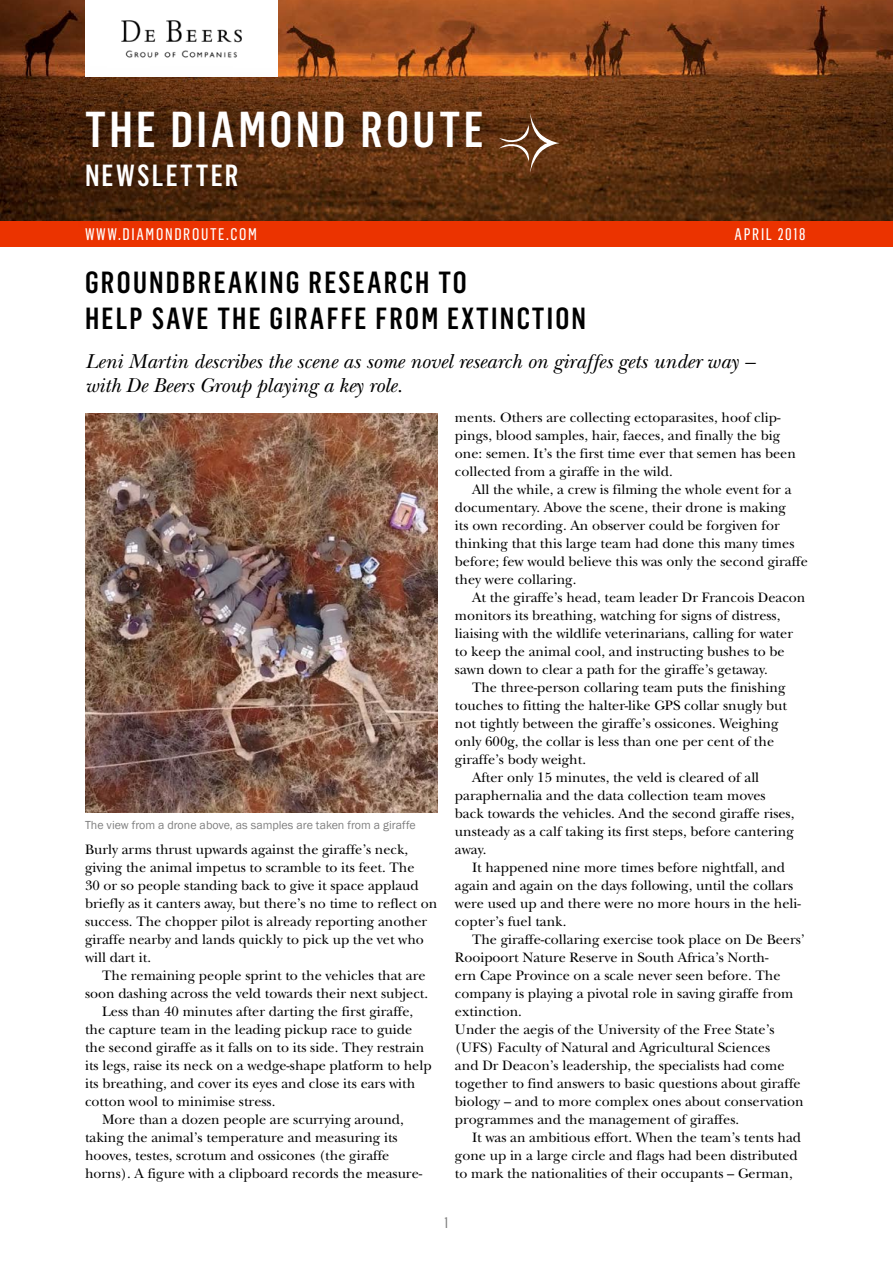
<style>
.page{position:relative;width:893px;height:1263px;background:#fff}
.page>*{position:absolute;margin:0;border:0;box-sizing:border-box;transform-origin:0 0}
.t1{font:500 49.5px "Flama Condensed";letter-spacing:.07em;color:#fff}
.t2{font:500 30px/36px "Flama Condensed";letter-spacing:.075em;color:#000}
.t3{font:500 30px "Flama Condensed";letter-spacing:.075em;color:#fff}
.t4{font:italic 21px/24px "New Baskerville Std";color:#000}
.t5{font:16.5px "Flama Condensed Basic";letter-spacing:.1em;color:#fff}
.t6{font:15px "Flama Condensed Basic";color:#808080}
.t7{font:14.25px/18px "New Baskerville Std";color:#000}
.t8{font:12px "Franklin Gothic";color:#808080}
</style>
<div class="page">
<img style="left:0;top:0;width:893px;height:221px">
<div style="left:0;top:221px;width:893px;height:26px;background:#eb3300"></div>
<img style="left:85px;top:0;width:192px;height:64px">
<div style="left:40px;top:64px;width:486px;height:168px;background:#000;opacity:.55"></div>
<div style="left:462px;top:81px;width:134px;height:124px;background:#000;opacity:.55"></div>
<svg style="left:499px;top:113px;width:61px;height:61px;background:#714628"></svg>
<img style="left:85px;top:413px;width:353px;height:400px">
<h1 class="t1" style="left:85px;top:98px;width:400px">THE DIAMOND ROUTE</h1>
<h2 class="t3" style="left:85px;top:156px;width:155px">NEWSLETTER</h2>
<p class="t5" style="left:85px;top:224px;width:173px">WWW.DIAMONDROUTE.COM</p>
<p class="t5" style="left:734px;top:224px;width:73px">APRIL 2018</p>
<h2 class="t2" style="left:85px;top:263px;width:503px">GROUNDBREAKING RESEARCH TO<br>HELP SAVE THE GIRAFFE FROM EXTINCTION</h2>
<h3 class="t4" style="left:85px;top:350px;width:671px">Leni Martin describes the scene as some novel research on giraffes gets under way – with De Beers Group playing a key role.</h3>
<p class="t8" style="left:85px;top:818px;width:332px">The view from a drone above, as samples are taken from a giraffe</p>
<p class="t7" style="left:85px;top:840px;width:354px">Burly arms thrust upwards against the giraffe’s neck, giving the animal impetus to scramble to its feet. The<br>30 or so people standing back to give it space applaud briefly as it canters away, but there’s no time to reflect on success. The chopper pilot is already reporting another giraffe nearby and lands quickly to pick up the vet who will dart it.</p>
<p class="t7" style="left:102px;top:966px;width:325px">The remaining people sprint to the vehicles that are</p>
<p class="t7" style="left:85px;top:984px;width:345px">soon dashing across the veld towards their next subject.</p>
<p class="t7" style="left:102px;top:1002px;width:313px">Less than 40 minutes after darting the first giraffe,</p>
<p class="t7" style="left:85px;top:1020px;width:329px">the capture team in the leading pickup race to guide</p>
<p class="t7" style="left:85px;top:1038px;width:341px">the second giraffe as it falls on to its side. They restrain</p>
<p class="t7" style="left:85px;top:1056px;width:348px">its legs, raise its neck on a wedge-shape platform to help</p>
<p class="t7" style="left:85px;top:1074px;width:332px">its breathing, and cover its eyes and close its ears with</p>
<p class="t7" style="left:85px;top:1092px;width:192px">cotton wool to minimise stress.</p>
<p class="t7" style="left:102px;top:1110px;width:303px">More than a dozen people are scurrying around,</p>
<p class="t7" style="left:85px;top:1128px;width:314px">taking the animal’s temperature and measuring its</p>
<p class="t7" style="left:85px;top:1146px;width:306px">hooves, testes, scrotum and ossicones (the giraffe</p>
<p class="t7" style="left:85px;top:1164px;width:339px">horns). A figure with a clipboard records the measure-</p>
<p class="t7" style="left:455px;top:408px;width:342px">ments. Others are collecting ectoparasites, hoof clip&shy;pings, blood samples, hair, faeces, and finally the big one: semen. It’s the first time ever that semen has been collected from a giraffe in the wild.</p>
<p class="t7" style="left:455px;top:480px;width:354px;text-indent:17px">All the while, a crew is filming the whole event for a documentary. Above the scene, their drone is making<br>its own recording. An observer could be forgiven for thinking that this large team had done this many times before; few would believe this was only the second giraffe they were collaring.</p>
<p class="t7" style="left:455px;top:588px;width:352px;text-indent:17px">At the giraffe’s head, team leader Dr Francois Deacon monitors its breathing, watching for signs of distress, liaising with the wildlife veterinarians, calling for water to keep the animal cool, and instructing bushes to be sawn down to clear a path for the giraffe’s getaway.</p>
<p class="t7" style="left:472px;top:678px;width:315px">The three-person collaring team puts the finishing</p>
<p class="t7" style="left:455px;top:696px;width:333px">touches to fitting the halter-like GPS collar snugly but</p>
<p class="t7" style="left:455px;top:714px;width:325px">not tightly between the giraffe’s ossicones. Weighing</p>
<p class="t7" style="left:455px;top:732px;width:321px">only 600g, the collar is less than one per cent of the</p>
<p class="t7" style="left:455px;top:750px;width:133px">giraffe’s body weight.</p>
<p class="t7" style="left:472px;top:768px;width:289px">After only 15 minutes, the veld is cleared of all</p>
<p class="t7" style="left:455px;top:786px;width:312px">paraphernalia and the data collection team moves</p>
<p class="t7" style="left:455px;top:804px;width:341px">back towards the vehicles. And the second giraffe rises,</p>
<p class="t7" style="left:455px;top:822px;width:340px">unsteady as a calf taking its first steps, before cantering</p>
<p class="t7" style="left:455px;top:840px;width:33px">away.</p>
<p class="t7" style="left:472px;top:858px;width:315px">It happened nine more times before nightfall, and</p>
<p class="t7" style="left:455px;top:876px;width:340px">again and again on the days following, until the collars</p>
<p class="t7" style="left:455px;top:894px;width:348px">were used up and there were no more hours in the heli-</p>
<p class="t7" style="left:455px;top:912px;width:113px">copter’s fuel tank.</p>
<p class="t7" style="left:472px;top:930px;width:335px">The giraffe-collaring exercise took place on De Beers’</p>
<p class="t7" style="left:455px;top:948px;width:315px">Rooipoort Nature Reserve in South Africa’s North-</p>
<p class="t7" style="left:455px;top:966px;width:327px">ern Cape Province on a scale never seen before. The</p>
<p class="t7" style="left:455px;top:984px;width:340px">company is playing a pivotal role in saving giraffe from</p>
<p class="t7" style="left:455px;top:1002px;width:68px">extinction.</p>
<p class="t7" style="left:455px;top:1020px;width:321px">Under the aegis of the University of the Free State’s</p>
<p class="t7" style="left:455px;top:1038px;width:317px">(UFS) Faculty of Natural and Agricultural Sciences</p>
<p class="t7" style="left:455px;top:1056px;width:331px">and Dr Deacon’s leadership, the specialists had come</p>
<p class="t7" style="left:455px;top:1074px;width:347px">together to find answers to basic questions about giraffe</p>
<p class="t7" style="left:455px;top:1092px;width:350px">biology – and to more complex ones about conservation</p>
<p class="t7" style="left:455px;top:1110px;width:286px">programmes and the management of giraffes.</p>
<p class="t7" style="left:472px;top:1128px;width:331px">It was an ambitious effort. When the team’s tents had</p>
<p class="t7" style="left:455px;top:1146px;width:344px">gone up in a large circle and flags had been distributed</p>
<p class="t7" style="left:455px;top:1164px;width:339px">to mark the nationalities of their occupants – German,</p>
<p class="t6" style="left:445px;top:1213px;width:5px">1</p>
</div>
